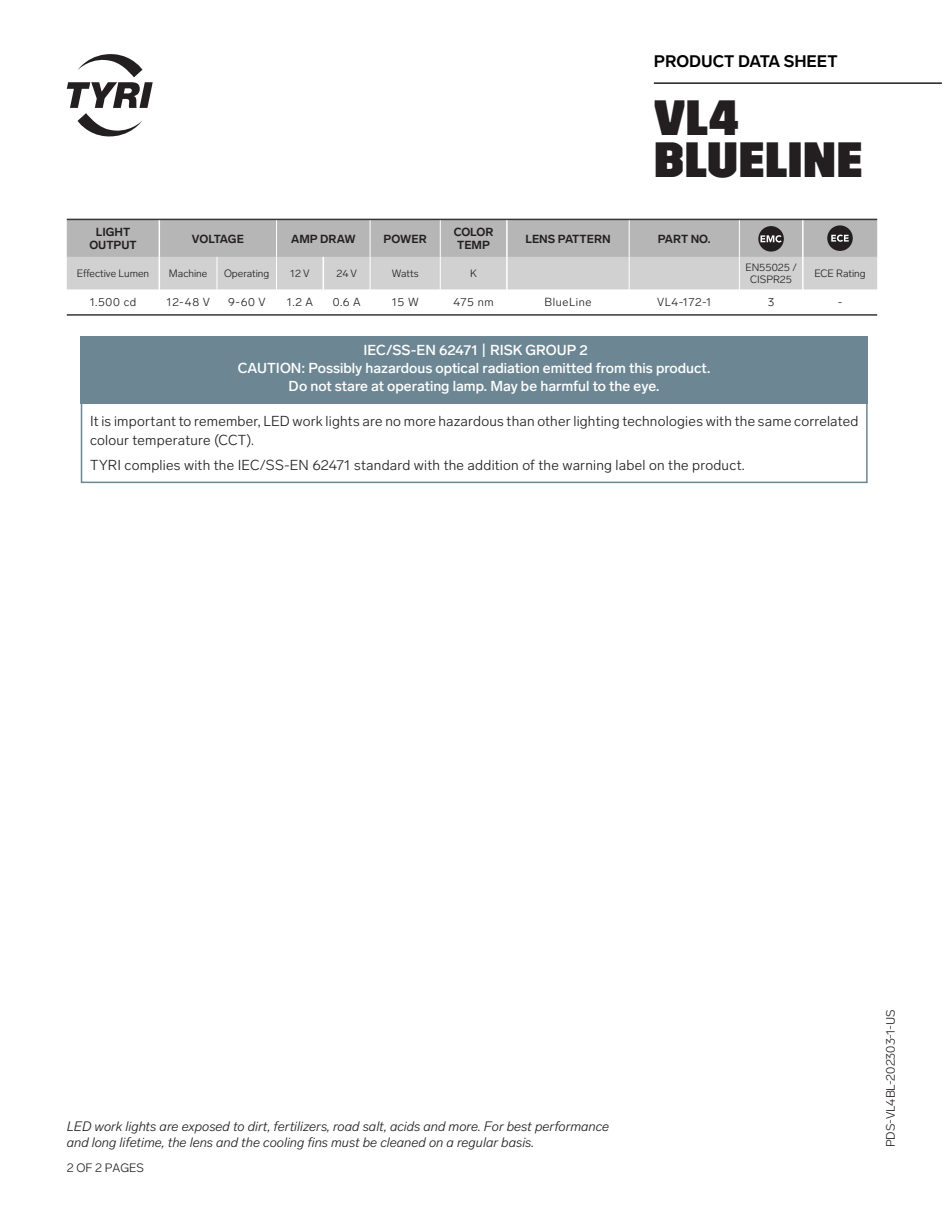
<style>
.page{position:relative;width:944px;height:1214px;background:#fff}
.page>*{position:absolute;margin:0;border:0;box-sizing:border-box;transform-origin:0 0}
.t1{font:800 49.5px/42px "Trim";color:#231f20}
.t2{font:700 16.5px "Lab Grotesque";color:#000}
.t3{font:300 14.25px/18.3px "Lab Grotesque";letter-spacing:.015em;color:#231f20}
.t4{font:500 14.25px/18.3px "Lab Grotesque";color:#fff;text-align:center}
.t5{font:italic 300 13.5px/16.2px "Lab Grotesque";color:#231f20}
.t6{font:300 12px "Lab Grotesque";color:#231f20}
.t7{font:700 11.55px/13.8px "Lab Grotesque";color:#231f20;text-align:center}
.Table_content{font:300 11.55px "Lab Grotesque";letter-spacing:.05em;color:#231f20}
.Table_-_Sub_Header{font:300 10.5px/12.6px "Lab Grotesque";color:#231f20;text-align:center}
</style>
<div class="page">
<svg style="left:67px;top:54px;width:86px;height:82px"></svg>
<hr style="left:654px;top:82px;width:287px;height:2px;background:#231f20">
<div style="left:81px;top:336px;width:786px;height:67px;background:#6c8793"></div>
<div style="left:81px;top:402px;width:786px;height:81px;border:2px solid #6c8793"></div>
<svg style="left:67px;top:220px;width:810px;height:70px"></svg>
<hr style="left:67px;top:219px;width:810px;height:1px;background:#363636">
<hr style="left:67px;top:314px;width:810px;height:2px;background:#363636">
<p class="t2" style="left:654px;top:51px;width:185px">PRODUCT DATA SHEET</p>
<h1 class="t1" style="left:654px;top:98px;width:210px">VL4<br>BLUELINE</h1>
<p class="t7" style="left:89px;top:225px;width:49px">LIGHT<br>OUTPUT</p>
<p class="t7" style="left:192px;top:232px;width:54px">VOLTAGE</p>
<p class="t7" style="left:291px;top:232px;width:66px">AMP DRAW</p>
<p class="t7" style="left:383px;top:232px;width:45px">POWER</p>
<p class="t7" style="left:454px;top:225px;width:41px;text-align:left">COLOR<br>TEMP</p>
<p class="t7" style="left:525px;top:232px;width:87px">LENS PATTERN</p>
<p class="t7" style="left:657px;top:232px;width:54px">PART NO.</p>
<p class="Table_-_Sub_Header" style="left:77px;top:267px;width:74px">Effective Lumen</p>
<p class="Table_-_Sub_Header" style="left:169px;top:267px;width:40px">Machine</p>
<p class="Table_-_Sub_Header" style="left:224px;top:267px;width:47px">Operating</p>
<p class="Table_-_Sub_Header" style="left:290px;top:267px;width:21px">12 V</p>
<p class="Table_-_Sub_Header" style="left:336px;top:267px;width:22px">24 V</p>
<p class="Table_-_Sub_Header" style="left:392px;top:267px;width:28px">Watts</p>
<p class="Table_-_Sub_Header" style="left:470px;top:267px;width:8px">K</p>
<p class="Table_-_Sub_Header" style="left:745px;top:261px;width:53px">EN55025 /<br>CISPR25</p>
<p class="Table_-_Sub_Header" style="left:814px;top:267px;width:53px">ECE Rating</p>
<p class="Table_content" style="left:90px;top:295px;width:48px">1.500 cd</p>
<p class="Table_content" style="left:167px;top:295px;width:45px">12-48 V</p>
<p class="Table_content" style="left:228px;top:295px;width:39px">9-60 V</p>
<p class="Table_content" style="left:287px;top:295px;width:28px">1.2 A</p>
<p class="Table_content" style="left:333px;top:295px;width:29px">0.6 A</p>
<p class="Table_content" style="left:392px;top:295px;width:28px">15 W</p>
<p class="Table_content" style="left:453px;top:295px;width:42px">475 nm</p>
<p class="Table_content" style="left:544px;top:295px;width:49px">BlueLine</p>
<p class="Table_content" style="left:657px;top:295px;width:56px">VL4-172-1</p>
<p class="Table_content" style="left:767px;top:295px;width:8px">3</p>
<p class="Table_content" style="left:837px;top:295px;width:6px">-</p>
<p class="t4" style="left:238px;top:341px;width:474px">IEC/SS-EN 62471 | RISK GROUP 2<br>CAUTION: Possibly hazardous optical radiation emitted from this product.<br>Do not stare at operating lamp. May be harmful to the eye.</p>
<p class="t3" style="left:90px;top:412px;width:770px">It is important to remember, LED work lights are no more hazardous than other lighting technologies with the same correlated colour temperature (CCT).</p>
<p class="t3" style="left:90px;top:456px;width:656px">TYRI complies with the IEC/SS-EN 62471 standard with the addition of the warning label on the product.</p>
<p class="t5" style="left:67px;top:1118px;width:544px">LED work lights are exposed to dirt, fertilizers, road salt, acids and more. For best performance and long lifetime, the lens and the cooling fins must be cleaned on a regular basis.</p>
<p class="t6" style="left:67px;top:1160px;width:78px">2 OF 2 PAGES</p>
<p class="t6" style="left:883px;top:1147px;width:139px;rotate:-90deg">PDS-VL4BL-202303-1-US</p>
</div>
